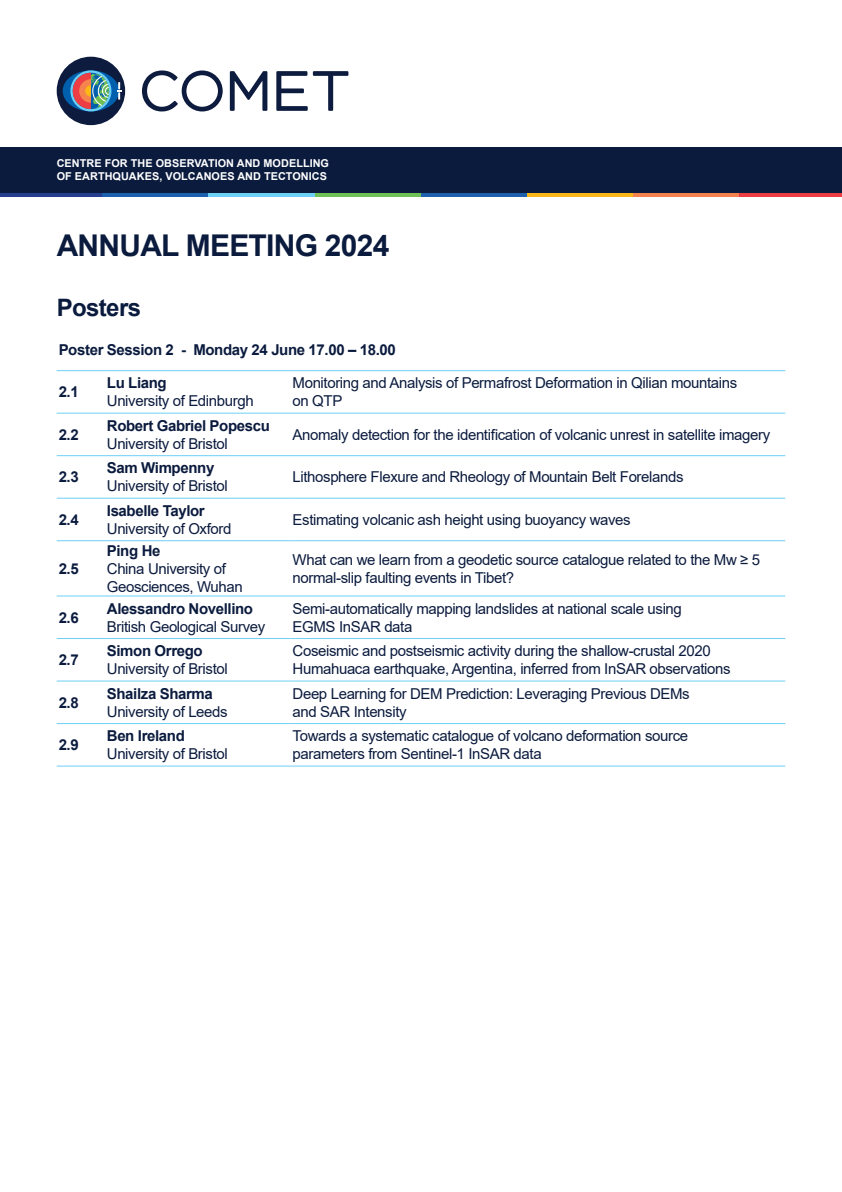
<style>
.page{position:relative;width:842px;height:1192px;background:#fff}
.page>*{position:absolute;margin:0;border:0;box-sizing:border-box;transform-origin:0 0}
.t1{font:700 30px "Arial";letter-spacing:-.025em;color:#0b1b3e}
.t2{font:700 24px "Arial";letter-spacing:-.025em;color:#0b1b3e}
.t3{font:15px/18px "Arial";letter-spacing:-.025em;color:#0b1b3e}
.t4{font:700 15px "Arial";letter-spacing:-.025em;color:#0b1b3e}
.t5{font:700 10.85px "Arial";letter-spacing:.005em;color:#fff}
</style>
<div class="page">
<svg style="left:0;top:192px;width:102px;height:5px"></svg>
<svg style="left:102px;top:192px;width:106px;height:5px"></svg>
<svg style="left:208px;top:192px;width:107px;height:5px"></svg>
<svg style="left:315px;top:192px;width:106px;height:5px"></svg>
<svg style="left:421px;top:192px;width:106px;height:5px"></svg>
<svg style="left:527px;top:192px;width:106px;height:5px"></svg>
<svg style="left:633px;top:192px;width:107px;height:5px"></svg>
<svg style="left:740px;top:192px;width:102px;height:5px"></svg>
<svg style="left:230px;top:71px;width:37px;height:40px"></svg>
<svg style="left:276px;top:71px;width:72px;height:40px"></svg>
<svg style="left:142px;top:70px;width:81px;height:41px"></svg>
<div style="left:57px;top:57px;width:68px;height:68px;background:#0c1b3e;border-radius:50%"></div>
<div style="left:63px;top:70px;width:56px;height:41px;background:#0160ae;border-radius:50%"></div>
<svg style="left:68px;top:68px;width:53px;height:46px"></svg>
<div style="left:0;top:147px;width:842px;height:45px;background:#0b1b3e"></div>
<hr style="left:57px;top:370px;width:48px;height:1px;background:#6dcff6">
<hr style="left:105px;top:370px;width:186px;height:1px;background:#6dcff6">
<hr style="left:291px;top:370px;width:494px;height:1px;background:#6dcff6">
<hr style="left:57px;top:413px;width:48px;height:1px;background:#6dcff6">
<hr style="left:105px;top:413px;width:186px;height:1px;background:#6dcff6">
<hr style="left:291px;top:413px;width:494px;height:1px;background:#6dcff6">
<hr style="left:57px;top:455px;width:48px;height:1px;background:#6dcff6">
<hr style="left:105px;top:455px;width:186px;height:1px;background:#6dcff6">
<hr style="left:291px;top:455px;width:494px;height:1px;background:#6dcff6">
<hr style="left:57px;top:498px;width:48px;height:1px;background:#6dcff6">
<hr style="left:105px;top:498px;width:186px;height:1px;background:#6dcff6">
<hr style="left:291px;top:498px;width:494px;height:1px;background:#6dcff6">
<hr style="left:57px;top:540px;width:48px;height:1px;background:#6dcff6">
<hr style="left:105px;top:540px;width:186px;height:1px;background:#6dcff6">
<hr style="left:291px;top:540px;width:494px;height:1px;background:#6dcff6">
<hr style="left:57px;top:595px;width:48px;height:1px;background:#6dcff6">
<hr style="left:105px;top:595px;width:186px;height:1px;background:#6dcff6">
<hr style="left:291px;top:595px;width:494px;height:1px;background:#6dcff6">
<hr style="left:57px;top:638px;width:48px;height:1px;background:#6dcff6">
<hr style="left:105px;top:638px;width:186px;height:1px;background:#6dcff6">
<hr style="left:291px;top:638px;width:494px;height:1px;background:#6dcff6">
<hr style="left:57px;top:681px;width:48px;height:1px;background:#6dcff6">
<hr style="left:105px;top:681px;width:186px;height:1px;background:#6dcff6">
<hr style="left:291px;top:681px;width:494px;height:1px;background:#6dcff6">
<hr style="left:57px;top:723px;width:48px;height:1px;background:#6dcff6">
<hr style="left:105px;top:723px;width:186px;height:1px;background:#6dcff6">
<hr style="left:291px;top:723px;width:494px;height:1px;background:#6dcff6">
<hr style="left:57px;top:766px;width:48px;height:1px;background:#6dcff6">
<hr style="left:105px;top:766px;width:186px;height:1px;background:#6dcff6">
<hr style="left:291px;top:766px;width:494px;height:1px;background:#6dcff6">
<p class="t5" style="left:57px;top:156px;width:274px">CENTRE FOR THE OBSERVATION AND MODELLING</p>
<p class="t5" style="left:57px;top:169px;width:272px">OF EARTHQUAKES, VOLCANOES AND TECTONICS</p>
<p class="t1" style="left:57px;top:224px;width:334px">ANNUAL MEETING 2024</p>
<p class="t2" style="left:57px;top:290px;width:86px">Posters</p>
<p class="t4" style="left:59px;top:339px;width:339px">Poster Session 2 - Monday 24 June 17.00 – 18.00</p>
<p class="t4" style="left:59px;top:382px;width:22px">2.1</p>
<p class="t3" style="left:293px;top:374px;width:446px">Monitoring and Analysis of Permafrost Deformation in Qilian mountains on QTP</p>
<p class="t4" style="left:107px;top:373px;width:61px">Lu Liang</p>
<p class="t3" style="left:107px;top:392px;width:148px">University of Edinburgh</p>
<p class="t4" style="left:59px;top:424px;width:22px">2.2</p>
<p class="t4" style="left:59px;top:467px;width:22px">2.3</p>
<p class="t4" style="left:59px;top:509px;width:22px">2.4</p>
<p class="t4" style="left:59px;top:558px;width:22px">2.5</p>
<p class="t4" style="left:59px;top:607px;width:22px">2.6</p>
<p class="t4" style="left:59px;top:649px;width:22px">2.7</p>
<p class="t4" style="left:59px;top:692px;width:22px">2.8</p>
<p class="t4" style="left:59px;top:734px;width:22px">2.9</p>
<p class="t4" style="left:107px;top:415px;width:165px">Robert Gabriel Popescu</p>
<p class="t3" style="left:107px;top:435px;width:122px">University of Bristol</p>
<p class="t4" style="left:107px;top:458px;width:109px">Sam Wimpenny</p>
<p class="t3" style="left:107px;top:477px;width:122px">University of Bristol</p>
<p class="t4" style="left:107px;top:500px;width:99px">Isabelle Taylor</p>
<p class="t3" style="left:107px;top:520px;width:126px">University of Oxford</p>
<p class="t3" style="left:293px;top:426px;width:479px">Anomaly detection for the identification of volcanic unrest in satellite imagery</p>
<p class="t3" style="left:293px;top:468px;width:392px">Lithosphere Flexure and Rheology of Mountain Belt Forelands</p>
<p class="t3" style="left:293px;top:511px;width:340px">Estimating volcanic ash height using buoyancy waves</p>
<p class="t4" style="left:107px;top:540px;width:55px">Ping He</p>
<p class="t3" style="left:107px;top:559px;width:137px">China University of<br>Geosciences, Wuhan</p>
<p class="t3" style="left:293px;top:550px;width:469px">What can we learn from a geodetic source catalogue related to the Mw ≥ 5 normal-slip faulting events in Tibet?</p>
<p class="t4" style="left:107px;top:598px;width:148px">Alessandro Novellino</p>
<p class="t3" style="left:107px;top:617px;width:160px">British Geological Survey</p>
<p class="t3" style="left:293px;top:599px;width:391px">Semi-automatically mapping landslides at national scale using<br>EGMS InSAR data</p>
<p class="t4" style="left:107px;top:640px;width:97px">Simon Orrego</p>
<p class="t3" style="left:107px;top:660px;width:122px">University of Bristol</p>
<p class="t3" style="left:293px;top:642px;width:439px">Coseismic and postseismic activity during the shallow-crustal 2020<br>Humahuaca earthquake, Argentina, inferred from InSAR observations</p>
<p class="t4" style="left:107px;top:683px;width:108px">Shailza Sharma</p>
<p class="t3" style="left:107px;top:702px;width:122px">University of Leeds</p>
<p class="t3" style="left:293px;top:684px;width:399px">Deep Learning for DEM Prediction: Leveraging Previous DEMs and SAR Intensity</p>
<p class="t4" style="left:107px;top:725px;width:79px">Ben Ireland</p>
<p class="t3" style="left:107px;top:745px;width:122px">University of Bristol</p>
<p class="t3" style="left:293px;top:727px;width:397px">Towards a systematic catalogue of volcano deformation source parameters from Sentinel-1 InSAR data</p>
</div>
